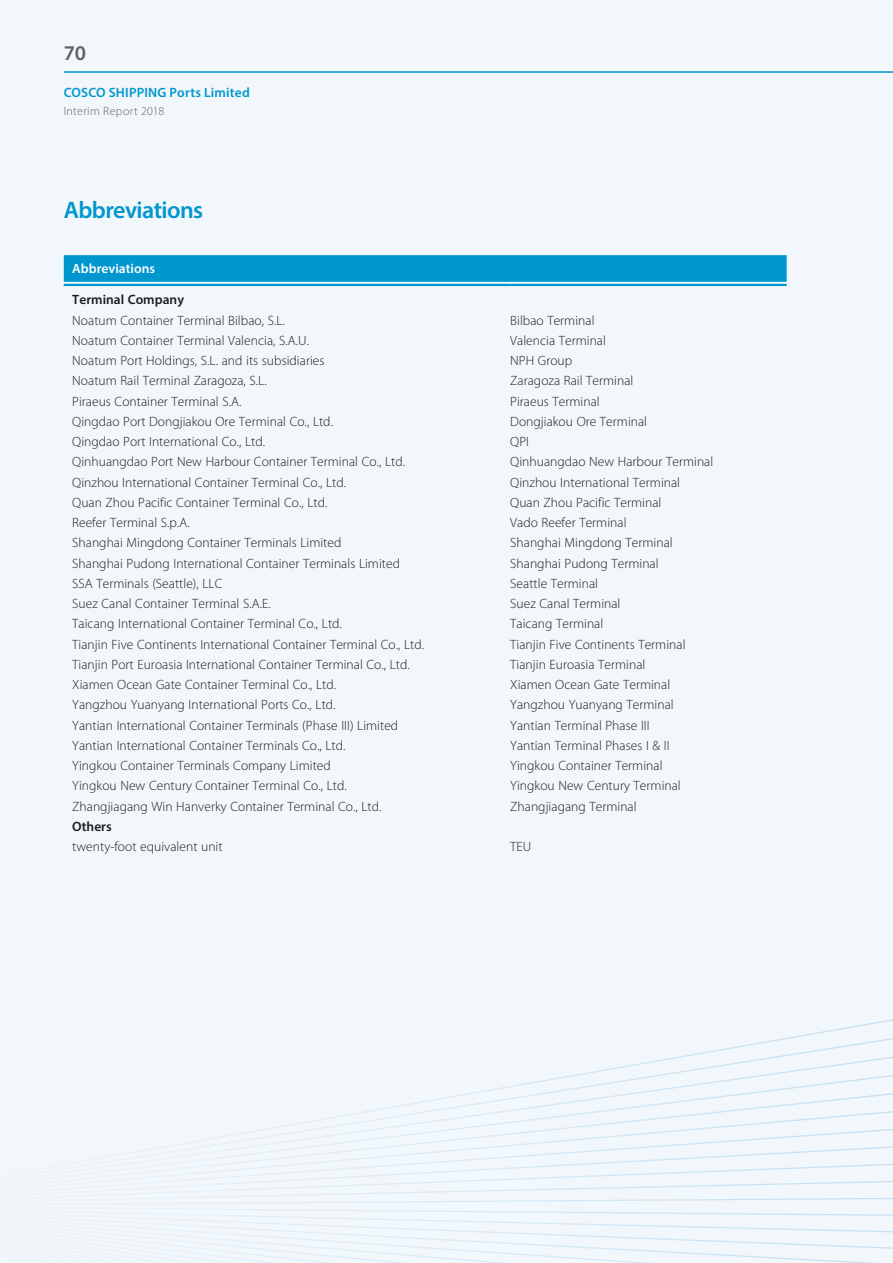
<style>
.page{position:relative;width:893px;height:1263px;background:#f2f7fb}
.page>*{position:absolute;margin:0;border:0;box-sizing:border-box;transform-origin:0 0}
.t1{font:600 24px "Myriad Pro";letter-spacing:-.025em;color:#0096ce}
.t2{font:600 21px "Myriad Pro";color:#636362}
.t3{font:300 13.5px "Myriad Pro";letter-spacing:.005em;color:#1c1c1b}
.t4{font:600 13.5px "Myriad Pro";letter-spacing:.015em;color:#0096ce}
.t5{font:600 13.5px "Myriad Pro";color:#1c1c1b}
.t6{font:600 13.5px "Myriad Pro";color:#fff}
.t7{font:300 12px "Myriad Pro";letter-spacing:.03em;color:#636362}
</style>
<div class="page">
<hr style="left:64px;top:71px;width:829px;height:2px;background:#0096ce">
<svg style="left:64px;top:255px;width:723px;height:27px;background:#0397ce"></svg>
<hr style="left:64px;top:284px;width:446px;height:2px;background:#0096ce">
<hr style="left:510px;top:284px;width:277px;height:2px;background:#0096ce">
<svg style="left:128px;top:1019px;width:765px;height:244px"></svg>
<h2 class="t2" style="left:64px;top:40px;width:24px">70</h2>
<p class="t4" style="left:64px;top:84px;width:188px">COSCO SHIPPING Ports Limited</p>
<p class="t7" style="left:64px;top:104px;width:102px">Interim Report 2018</p>
<h1 class="t1" style="left:64px;top:194px;width:141px">Abbreviations</h1>
<p class="t6" style="left:72px;top:260px;width:84px">Abbreviations</p>
<p class="t5" style="left:72px;top:291px;width:113px">Terminal Company</p>
<p class="t3" style="left:72px;top:313px;width:214px">Noatum Container Terminal Bilbao, S.L.</p>
<p class="t3" style="left:510px;top:313px;width:86px">Bilbao Terminal</p>
<p class="t3" style="left:72px;top:333px;width:238px">Noatum Container Terminal Valencia, S.A.U.</p>
<p class="t3" style="left:510px;top:333px;width:97px">Valencia Terminal</p>
<p class="t3" style="left:72px;top:353px;width:254px">Noatum Port Holdings, S.L. and its subsidiaries</p>
<p class="t3" style="left:510px;top:353px;width:63px">NPH Group</p>
<p class="t3" style="left:72px;top:373px;width:196px">Noatum Rail Terminal Zaragoza, S.L.</p>
<p class="t3" style="left:510px;top:373px;width:125px">Zaragoza Rail Terminal</p>
<p class="t3" style="left:72px;top:394px;width:171px">Piraeus Container Terminal S.A.</p>
<p class="t3" style="left:510px;top:394px;width:91px">Piraeus Terminal</p>
<p class="t3" style="left:72px;top:414px;width:262px">Qingdao Port Dongjiakou Ore Terminal Co., Ltd.</p>
<p class="t3" style="left:510px;top:414px;width:138px">Dongjiakou Ore Terminal</p>
<p class="t3" style="left:72px;top:434px;width:194px">Qingdao Port International Co., Ltd.</p>
<p class="t3" style="left:510px;top:434px;width:20px">QPI</p>
<p class="t3" style="left:72px;top:454px;width:334px">Qinhuangdao Port New Harbour Container Terminal Co., Ltd.</p>
<p class="t3" style="left:510px;top:454px;width:205px">Qinhuangdao New Harbour Terminal</p>
<p class="t3" style="left:72px;top:475px;width:275px">Qinzhou International Container Terminal Co., Ltd.</p>
<p class="t3" style="left:510px;top:475px;width:171px">Qinzhou International Terminal</p>
<p class="t3" style="left:72px;top:495px;width:257px">Quan Zhou Pacific Container Terminal Co., Ltd.</p>
<p class="t3" style="left:510px;top:495px;width:153px">Quan Zhou Pacific Terminal</p>
<p class="t3" style="left:72px;top:515px;width:119px">Reefer Terminal S.p.A.</p>
<p class="t3" style="left:510px;top:515px;width:118px">Vado Reefer Terminal</p>
<p class="t3" style="left:72px;top:535px;width:271px">Shanghai Mingdong Container Terminals Limited</p>
<p class="t3" style="left:510px;top:535px;width:164px">Shanghai Mingdong Terminal</p>
<p class="t3" style="left:72px;top:556px;width:329px">Shanghai Pudong International Container Terminals Limited</p>
<p class="t3" style="left:510px;top:556px;width:150px">Shanghai Pudong Terminal</p>
<p class="t3" style="left:72px;top:576px;width:152px">SSA Terminals (Seattle), LLC</p>
<p class="t3" style="left:510px;top:576px;width:89px">Seattle Terminal</p>
<p class="t3" style="left:72px;top:596px;width:200px">Suez Canal Container Terminal S.A.E.</p>
<p class="t3" style="left:510px;top:596px;width:112px">Suez Canal Terminal</p>
<p class="t3" style="left:72px;top:616px;width:271px">Taicang International Container Terminal Co., Ltd.</p>
<p class="t3" style="left:510px;top:616px;width:95px">Taicang Terminal</p>
<p class="t3" style="left:72px;top:637px;width:353px">Tianjin Five Continents International Container Terminal Co., Ltd.</p>
<p class="t3" style="left:510px;top:637px;width:177px">Tianjin Five Continents Terminal</p>
<p class="t3" style="left:72px;top:657px;width:339px">Tianjin Port Euroasia International Container Terminal Co., Ltd.</p>
<p class="t3" style="left:510px;top:657px;width:137px">Tianjin Euroasia Terminal</p>
<p class="t3" style="left:72px;top:677px;width:265px">Xiamen Ocean Gate Container Terminal Co., Ltd.</p>
<p class="t3" style="left:510px;top:677px;width:162px">Xiamen Ocean Gate Terminal</p>
<p class="t3" style="left:72px;top:697px;width:265px">Yangzhou Yuanyang International Ports Co., Ltd.</p>
<p class="t3" style="left:510px;top:697px;width:165px">Yangzhou Yuanyang Terminal</p>
<p class="t3" style="left:72px;top:718px;width:327px">Yantian International Container Terminals (Phase III) Limited</p>
<p class="t3" style="left:510px;top:718px;width:141px">Yantian Terminal Phase III</p>
<p class="t3" style="left:72px;top:738px;width:275px">Yantian International Container Terminals Co., Ltd.</p>
<p class="t3" style="left:510px;top:738px;width:161px">Yantian Terminal Phases I &amp; II</p>
<p class="t3" style="left:72px;top:758px;width:260px">Yingkou Container Terminals Company Limited</p>
<p class="t3" style="left:510px;top:758px;width:154px">Yingkou Container Terminal</p>
<p class="t3" style="left:72px;top:778px;width:276px">Yingkou New Century Container Terminal Co., Ltd.</p>
<p class="t3" style="left:510px;top:778px;width:172px">Yingkou New Century Terminal</p>
<p class="t3" style="left:72px;top:799px;width:311px">Zhangjiagang Win Hanverky Container Terminal Co., Ltd.</p>
<p class="t3" style="left:510px;top:799px;width:128px">Zhangjiagang Terminal</p>
<p class="t5" style="left:72px;top:818px;width:41px">Others</p>
<p class="t3" style="left:72px;top:839px;width:152px">twenty-foot equivalent unit</p>
<p class="t3" style="left:510px;top:839px;width:23px">TEU</p>
</div>
